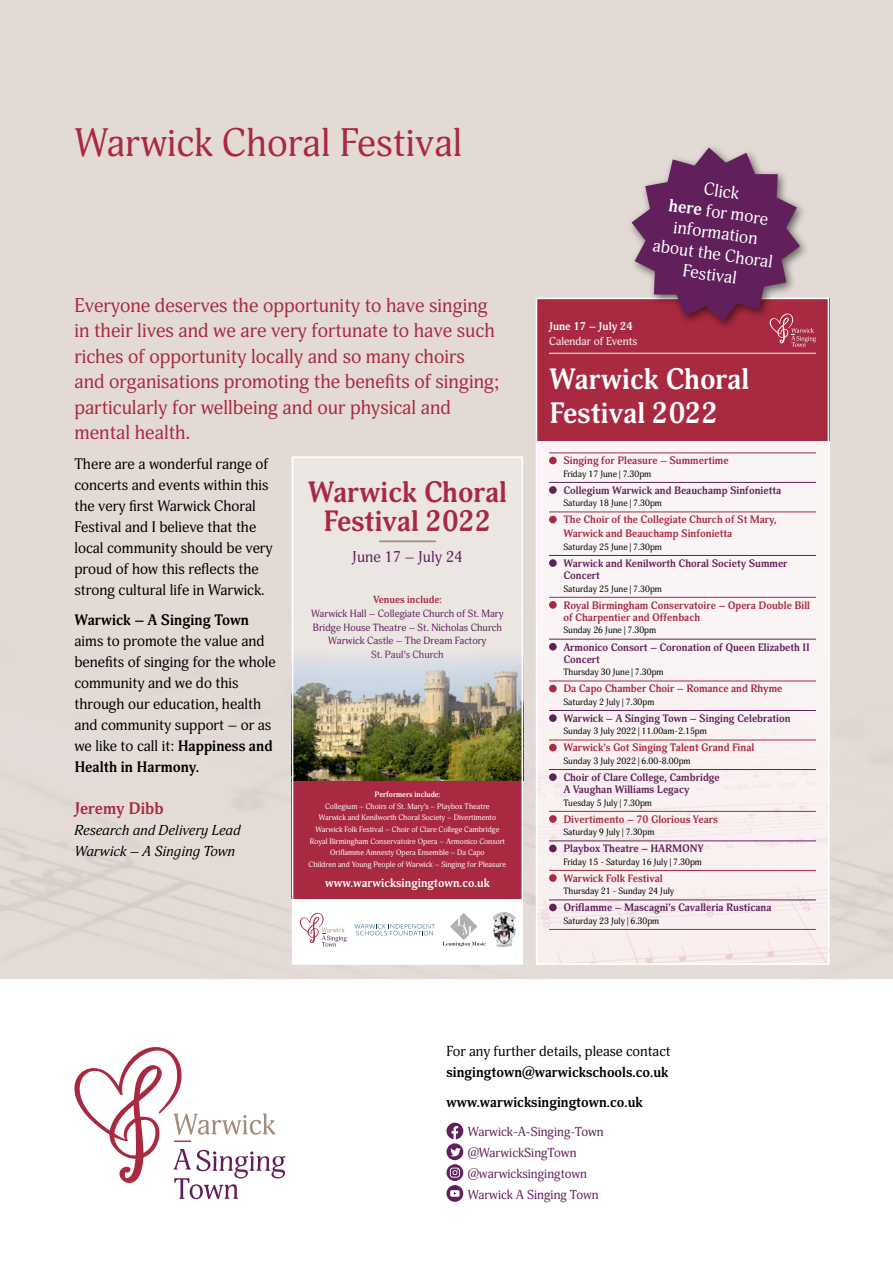
<style>
.page{position:relative;width:893px;height:1263px;background:#fff}
.page>*{position:absolute;margin:0;border:0;box-sizing:border-box;transform-origin:0 0}
.t1{font:39px "Adonis";color:#a92940}
.t2{font:700 29.1px/33.6px "Adonis";color:#fff}
.t3{font:700 28.95px/29px "Adonis";color:#a92940;text-align:center}
.t4{font:19.5px/25.5px "Adonis";color:#a92940}
.t5{font:17.25px/21px "Adonis";color:#fff;text-align:center}
.t6{font:700 16.5px "Adonis";color:#a92940}
.t7{font:15.3px "Adonis";color:#61205b}
.t8{font:15px/21px "Adonis";color:#000}
.t9{font:700 15px "Adonis";color:#000}
.t10{font:700 14.25px/29.5px "Adonis";color:#000}
.t11{font:italic 14.25px/21px "Adonis";color:#000}
.t12{font:14.25px "Adonis";color:#000}
.t13{font:12.75px/21px "Adonis";color:#61205b}
.t14{font:700 12px "Adonis";color:#fff}
.t15{font:11.25px "Adonis";color:#fff}
.t16{font:700 11.25px "Adonis";color:#fff}
.t17{font:700 10.65px/12.3px "Adonis";color:#61205b}
.t18{font:700 10.65px/14px "Adonis";color:#a92940}
.t19{font:10.2px/13.6px "Adonis";color:#61205b;text-align:center}
.t20{font:700 10.2px "Adonis";color:#a92940}
.t21{font:9px "Adonis";color:#000}
.t22{font:7.65px/11.6px "Adonis";color:#fff;text-align:center}
.t23{font:700 7.65px "Adonis";color:#fff}
.s1{font-weight:700}
</style>
<div class="page">
<div style="left:0;top:0;width:893px;height:978px;background:#e3dad5"></div>
<img style="left:0;top:604px;width:893px;height:361px">
<svg style="left:446px;top:1123px;width:17px;height:79px"></svg>
<svg style="left:74px;top:1047px;width:211px;height:153px"></svg>
<div style="left:293px;top:457px;width:229px;height:507px;background:#fff"></div>
<div style="left:292px;top:457px;width:231px;height:323px;background:#ece6e3"></div>
<svg style="left:299px;top:912px;width:48px;height:35px"></svg>
<svg style="left:442px;top:913px;width:44px;height:34px"></svg>
<svg style="left:354px;top:924px;width:81px;height:11px"></svg>
<hr style="left:380px;top:540px;width:55px;height:2px;background:#a48a7a">
<div style="left:292px;top:780px;width:231px;height:119px;background:#a92940"></div>
<img style="left:295px;top:656px;width:225px;height:124px">
<img style="left:493px;top:913px;width:22px;height:34px">
<div style="left:292px;top:457px;width:231px;height:508px;border:2px solid #fff"></div>
<div style="left:536px;top:441px;width:293px;height:524px;background:#fbf4f4"></div>
<img style="left:539px;top:650px;width:287px;height:312px">
<div style="left:536px;top:298px;width:293px;height:143px;background:#a92940"></div>
<hr style="left:549px;top:353px;width:267px;height:1px;background:#fff">
<hr style="left:549px;top:453px;width:267px;height:1px;background:#a92940">
<hr style="left:549px;top:482px;width:267px;height:1px;background:#61205b">
<hr style="left:549px;top:512px;width:267px;height:1px;background:#a92940">
<hr style="left:549px;top:555px;width:267px;height:1px;background:#61205b">
<hr style="left:549px;top:597px;width:267px;height:1px;background:#a92940">
<hr style="left:549px;top:639px;width:267px;height:1px;background:#61205b">
<hr style="left:549px;top:681px;width:267px;height:1px;background:#a92940">
<hr style="left:549px;top:710px;width:267px;height:1px;background:#61205b">
<hr style="left:549px;top:740px;width:267px;height:1px;background:#a92940">
<hr style="left:549px;top:769px;width:267px;height:1px;background:#61205b">
<hr style="left:549px;top:811px;width:267px;height:1px;background:#a92940">
<hr style="left:549px;top:841px;width:267px;height:1px;background:#61205b">
<hr style="left:549px;top:870px;width:267px;height:1px;background:#a92940">
<hr style="left:549px;top:900px;width:267px;height:1px;background:#61205b">
<hr style="left:549px;top:929px;width:267px;height:1px;background:#a92940">
<div style="left:549px;top:457px;width:8px;height:7px;background:#a92940;border-radius:50%"></div>
<div style="left:549px;top:486px;width:8px;height:8px;background:#61205b;border-radius:50%"></div>
<div style="left:549px;top:516px;width:8px;height:7px;background:#a92940;border-radius:50%"></div>
<div style="left:549px;top:559px;width:8px;height:8px;background:#61205b;border-radius:50%"></div>
<div style="left:549px;top:601px;width:8px;height:8px;background:#a92940;border-radius:50%"></div>
<div style="left:549px;top:643px;width:8px;height:7px;background:#61205b;border-radius:50%"></div>
<div style="left:549px;top:685px;width:8px;height:7px;background:#a92940;border-radius:50%"></div>
<div style="left:549px;top:714px;width:8px;height:8px;background:#61205b;border-radius:50%"></div>
<div style="left:549px;top:744px;width:8px;height:7px;background:#a92940;border-radius:50%"></div>
<div style="left:549px;top:773px;width:8px;height:8px;background:#61205b;border-radius:50%"></div>
<div style="left:549px;top:815px;width:8px;height:8px;background:#a92940;border-radius:50%"></div>
<div style="left:549px;top:845px;width:8px;height:7px;background:#61205b;border-radius:50%"></div>
<div style="left:549px;top:874px;width:8px;height:8px;background:#a92940;border-radius:50%"></div>
<div style="left:549px;top:904px;width:8px;height:7px;background:#61205b;border-radius:50%"></div>
<div style="left:536px;top:298px;width:293px;height:667px;border:2px solid #fff"></div>
<div style="left:627px;top:143px;width:184px;height:188px;background:#000;opacity:.55"></div>
<svg style="left:632px;top:147px;width:184px;height:200px"></svg>
<h1 class="t1" style="left:74px;top:120px;width:390px">Warwick Choral Festival</h1>
<p class="t4" style="left:74px;top:293px;width:426px">Everyone deserves the opportunity to have singing in their lives and we are very fortunate to have such riches of opportunity locally and so many choirs and organisations promoting the benefits of singing; particularly for wellbeing and our physical and mental health.</p>
<p class="t8" style="left:74px;top:454px;width:200px">There are a wonderful range of concerts and events within this the very first Warwick Choral<br>Festival and I believe that the local community should be very proud of how this reflects the strong cultural life in Warwick.</p>
<p class="t9" style="left:74px;top:611px;width:176px">Warwick – A Singing Town</p>
<p class="t8" style="left:74px;top:630px;width:203px">aims to promote the value and benefits of singing for the whole community and we do this through our education, health and community support – or as we like to call it: <span class="s1">Happiness and<br>Health in Harmony.</span></p>
<p class="t6" style="left:74px;top:798px;width:91px">Jeremy Dibb</p>
<p class="t11" style="left:74px;top:820px;width:168px">Research and Delivery Lead<br>Warwick – A Singing Town</p>
<h3 class="t3" style="left:308px;top:479px;width:201px">Warwick Choral<br>Festival 2022</h3>
<p class="t7" style="left:352px;top:548px;width:112px">June 17 – July 24</p>
<p class="t20" style="left:373px;top:594px;width:70px">Venues include:</p>
<p class="t19" style="left:311px;top:607px;width:194px">Warwick Hall – Collegiate Church of St. Mary Bridge House Theatre – St. Nicholas Church Warwick Castle – The Dream Factory<br>St. Paul’s Church</p>
<p class="t23" style="left:374px;top:790px;width:67px">Performers include:</p>
<p class="t22" style="left:309px;top:801px;width:199px">Collegium – Choirs of St. Mary’s – Playbox Theatre<br>Warwick and Kenilworth Choral Society – Divertimento Warwick Folk Festival – Choir of Clare College Cambridge Royal Birmingham Conservatoire Opera – Armonico Consort Oriflamme Amnesty Opera Ensemble – Da Capo<br>Children and Young People of Warwick – Singing for Pleasure</p>
<p class="t14" style="left:325px;top:876px;width:166px">www.warwicksingingtown.co.uk</p>
<p class="t16" style="left:549px;top:319px;width:85px">June 17 – July 24</p>
<p class="t15" style="left:549px;top:334px;width:90px">Calendar of Events</p>
<p class="t5" style="left:663px;top:173px;width:123px;rotate:8deg">Click<br><span class="s1">here</span> for more information about the Choral<br>Festival</p>
<h2 class="t2" style="left:549px;top:363px;width:202px">Warwick Choral<br>Festival 2022</h2>
<p class="t18" style="left:563px;top:454px;width:167px">Singing for Pleasure – Summertime</p>
<p class="t21" style="left:563px;top:468px;width:89px">Friday 17 June | 7.30pm</p>
<p class="t17" style="left:563px;top:484px;width:219px">Collegium Warwick and Beauchamp Sinfonietta</p>
<p class="t21" style="left:563px;top:498px;width:100px">Saturday 18 June | 7.30pm</p>
<p class="t18" style="left:563px;top:513px;width:215px">The Choir of the Collegiate Church of St Mary,<br>Warwick and Beauchamp Sinfonietta</p>
<p class="t21" style="left:563px;top:541px;width:100px">Saturday 25 June | 7.30pm</p>
<p class="t17" style="left:563px;top:557px;width:226px">Warwick and Kenilworth Choral Society Summer<br>Concert</p>
<p class="t21" style="left:563px;top:583px;width:100px">Saturday 25 June | 7.30pm</p>
<p class="t18" style="left:563px;top:599px;width:248px;line-height:12.3px">Royal Birmingham Conservatoire – Opera Double Bill of Charpentier and Offenbach</p>
<p class="t21" style="left:563px;top:625px;width:94px">Sunday 26 June | 7.30pm</p>
<p class="t17" style="left:563px;top:641px;width:248px">Armonico Consort – Coronation of Queen Elizabeth II<br>Concert</p>
<p class="t21" style="left:563px;top:667px;width:102px">Thursday 30 June | 7.30pm</p>
<p class="t18" style="left:563px;top:682px;width:221px">Da Capo Chamber Choir – Romance and Rhyme</p>
<p class="t21" style="left:563px;top:696px;width:93px">Saturday 2 July | 7.30pm</p>
<p class="t17" style="left:563px;top:712px;width:229px">Warwick – A Singing Town – Singing Celebration</p>
<p class="t21" style="left:563px;top:726px;width:145px">Sunday 3 July 2022 | 11.00am-2.15pm</p>
<p class="t18" style="left:563px;top:741px;width:192px">Warwick’s Got Singing Talent Grand Final</p>
<p class="t21" style="left:563px;top:755px;width:129px">Sunday 3 July 2022 | 6.00-8.00pm</p>
<p class="t17" style="left:563px;top:771px;width:158px">Choir of Clare College, Cambridge<br>A Vaughan Williams Legacy</p>
<p class="t21" style="left:563px;top:797px;width:90px">Tuesday 5 July | 7.30pm</p>
<p class="t18" style="left:563px;top:812px;width:156px">Divertimento – 70 Glorious Years</p>
<p class="t21" style="left:563px;top:827px;width:93px">Saturday 9 July | 7.30pm</p>
<p class="t17" style="left:563px;top:843px;width:142px">Playbox Theatre – HARMONY</p>
<p class="t21" style="left:563px;top:856px;width:140px">Friday 15 - Saturday 16 July | 7.30pm</p>
<p class="t18" style="left:563px;top:871px;width:101px">Warwick Folk Festival</p>
<p class="t21" style="left:563px;top:886px;width:112px">Thursday 21 - Sunday 24 July</p>
<p class="t17" style="left:563px;top:902px;width:210px">Oriflamme – Mascagni’s Cavalleria Rusticana</p>
<p class="t21" style="left:563px;top:915px;width:97px">Saturday 23 July | 6.30pm</p>
<p class="t12" style="left:446px;top:1043px;width:226px">For any further details, please contact</p>
<p class="t10" style="left:446px;top:1058px;width:224px">singingtown@warwickschools.co.uk www.warwicksingingtown.co.uk</p>
<p class="t13" style="left:468px;top:1122px;width:138px">Warwick-A-Singing-Town @WarwickSingTown @warwicksingingtown<br>Warwick A Singing Town</p>
</div>
